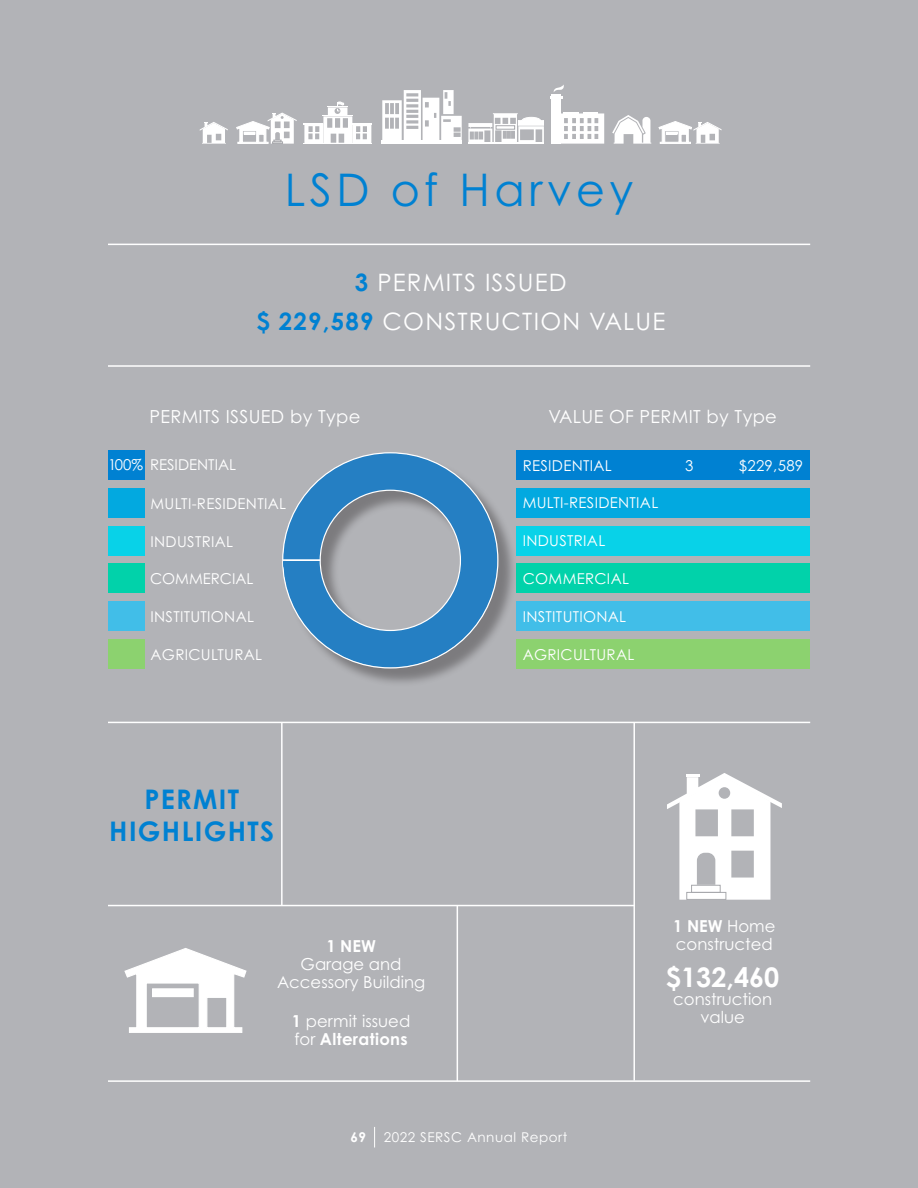
<style>
.page{position:relative;width:918px;height:1188px;background:#b2b3b7}
.page>*{position:absolute;margin:0;border:0;box-sizing:border-box;transform-origin:0 0}
.t1{font:45px "Century Gothic Pro";letter-spacing:.1em;color:#0081d2}
.t2{font:700 27px/32.4px "Century Gothic Pro";letter-spacing:.05em;color:#0081d2;text-align:center}
.t3{font:700 27px "Century Gothic Pro";color:#fff}
.t4{font:24px "Century Gothic Pro";letter-spacing:.05em;color:#fff}
.t5{font:18px "Century Gothic Pro";letter-spacing:.02em;color:#fff}
.t6{font:16.5px/18px "Century Gothic Pro";color:#fff;text-align:center}
.t7{font:15px "Century Gothic Pro";letter-spacing:.02em;color:#fff}
.t8{font:15px "Century Gothic Pro";color:#fff}
.t9{font:13.5px "Century Gothic Pro";letter-spacing:.04em;color:#fff}
.t10{font:700 13.5px "Century Gothic Pro";color:#fff}
.s1{font-weight:700;color:#0081d2}
.s2{font-weight:700}
</style>
<div class="page">
<hr style="left:108px;top:905px;width:526px;height:1px;background:#fff">
<hr style="left:281px;top:722px;width:2px;height:184px;background:#fff">
<hr style="left:633px;top:722px;width:2px;height:359px;background:#fff">
<div style="left:517px;top:450px;width:293px;height:30px;background:#0081d2"></div>
<div style="left:517px;top:488px;width:293px;height:30px;background:#02a9e0"></div>
<div style="left:517px;top:526px;width:293px;height:29px;background:#08d2e8"></div>
<div style="left:517px;top:564px;width:293px;height:29px;background:#01d2aa"></div>
<div style="left:517px;top:601px;width:293px;height:30px;background:#41bee8"></div>
<hr style="left:108px;top:722px;width:702px;height:1px;background:#fff">
<hr style="left:108px;top:1080px;width:702px;height:2px;background:#fff">
<div style="left:108px;top:450px;width:36px;height:30px;background:#0081d2"></div>
<div style="left:108px;top:488px;width:36px;height:30px;background:#02a9e0"></div>
<div style="left:108px;top:526px;width:36px;height:29px;background:#08d2e8"></div>
<div style="left:108px;top:564px;width:36px;height:29px;background:#01d2aa"></div>
<div style="left:108px;top:601px;width:36px;height:30px;background:#41bee8"></div>
<div style="left:108px;top:639px;width:36px;height:30px;background:#8cd26f"></div>
<div style="left:517px;top:639px;width:293px;height:30px;background:#8cd26f"></div>
<hr style="left:108px;top:365px;width:702px;height:2px;background:#fff">
<hr style="left:108px;top:244px;width:702px;height:1px;background:#fff">
<svg style="left:374px;top:1127px;width:1px;height:21px"></svg>
<div style="left:551px;top:94px;width:10px;height:50px;background:#fff"></div>
<svg style="left:550px;top:85px;width:14px;height:13px"></svg>
<svg style="left:561px;top:112px;width:43px;height:32px"></svg>
<svg style="left:303px;top:102px;width:69px;height:42px"></svg>
<hr style="left:381px;top:140px;width:81px;height:4px;background:#fff">
<svg style="left:382px;top:90px;width:80px;height:50px"></svg>
<svg style="left:236px;top:113px;width:61px;height:31px"></svg>
<svg style="left:469px;top:113px;width:75px;height:29px"></svg>
<hr style="left:469px;top:142px;width:75px;height:2px;background:#fff">
<svg style="left:200px;top:122px;width:28px;height:22px"></svg>
<svg style="left:659px;top:121px;width:63px;height:23px"></svg>
<svg style="left:612px;top:115px;width:39px;height:29px"></svg>
<hr style="left:457px;top:905px;width:1px;height:176px;background:#fff">
<div style="left:285px;top:455px;width:232px;height:232px;background:#231f20;opacity:.38"></div>
<svg style="left:282px;top:452px;width:216px;height:217px"></svg>
<svg style="left:283px;top:561px;width:3px;height:24px"></svg>
<svg style="left:124px;top:948px;width:123px;height:85px"></svg>
<div style="left:153px;top:989px;width:40px;height:8px;background:#fff"></div>
<div style="left:152px;top:988px;width:42px;height:9px;border:1px solid #fff"></div>
<svg style="left:667px;top:773px;width:115px;height:127px"></svg>
<p class="t1" style="left:285px;top:163px;width:350px">LSD of Harvey</p>
<p class="t4" style="left:355px;top:268px;width:213px"><span class="s1">3</span> PERMITS ISSUED</p>
<p class="t4" style="left:256px;top:307px;width:411px"><span class="s1">$ 229,589</span> CONSTRUCTION VALUE</p>
<p class="t5" style="left:149px;top:405px;width:213px">PERMITS ISSUED by Type</p>
<p class="t8" style="left:108px;top:455px;width:130px">100% RESIDENTIAL</p>
<p class="t7" style="left:151px;top:494px;width:137px">MULTI-RESIDENTIAL</p>
<p class="t7" style="left:151px;top:532px;width:84px">INDUSTRIAL</p>
<p class="t8" style="left:150px;top:570px;width:105px">COMMERCIAL</p>
<p class="t7" style="left:151px;top:608px;width:105px">INSTITUTIONAL</p>
<p class="t7" style="left:151px;top:645px;width:113px">AGRICULTURAL</p>
<p class="t2" style="left:109px;top:783px;width:166px">PERMIT<br>HIGHLIGHTS</p>
<p class="t6" style="left:277px;top:937px;width:150px"><span class="s2">1 NEW<br></span>Garage and<br>Accessory Building</p>
<p class="t6" style="left:292px;top:1012px;width:120px;text-align:left"><span class="s2">1</span> permit issued for <span class="s2">Alterations</span></p>
<p class="t5" style="left:548px;top:405px;width:230px">VALUE OF PERMIT by Type</p>
<p class="t7" style="left:523px;top:456px;width:91px">RESIDENTIAL</p>
<p class="t7" style="left:685px;top:456px;width:10px">3</p>
<p class="t7" style="left:739px;top:456px;width:66px">$229,589</p>
<p class="t7" style="left:523px;top:494px;width:137px">MULTI-RESIDENTIAL</p>
<p class="t7" style="left:523px;top:532px;width:84px">INDUSTRIAL</p>
<p class="t7" style="left:523px;top:569px;width:108px">COMMERCIAL</p>
<p class="t7" style="left:523px;top:607px;width:105px">INSTITUTIONAL</p>
<p class="t7" style="left:523px;top:645px;width:113px">AGRICULTURAL</p>
<p class="t6" style="left:673px;top:917px;width:104px;text-align:left"><span class="s2">1 NEW</span> Home constructed</p>
<p class="t3" style="left:666px;top:961px;width:115px">$132,460</p>
<p class="t6" style="left:673px;top:990px;width:100px">construction value</p>
<p class="t10" style="left:351px;top:1129px;width:17px">69</p>
<p class="t9" style="left:384px;top:1129px;width:185px">2022 SERSC Annual Report</p>
</div>
